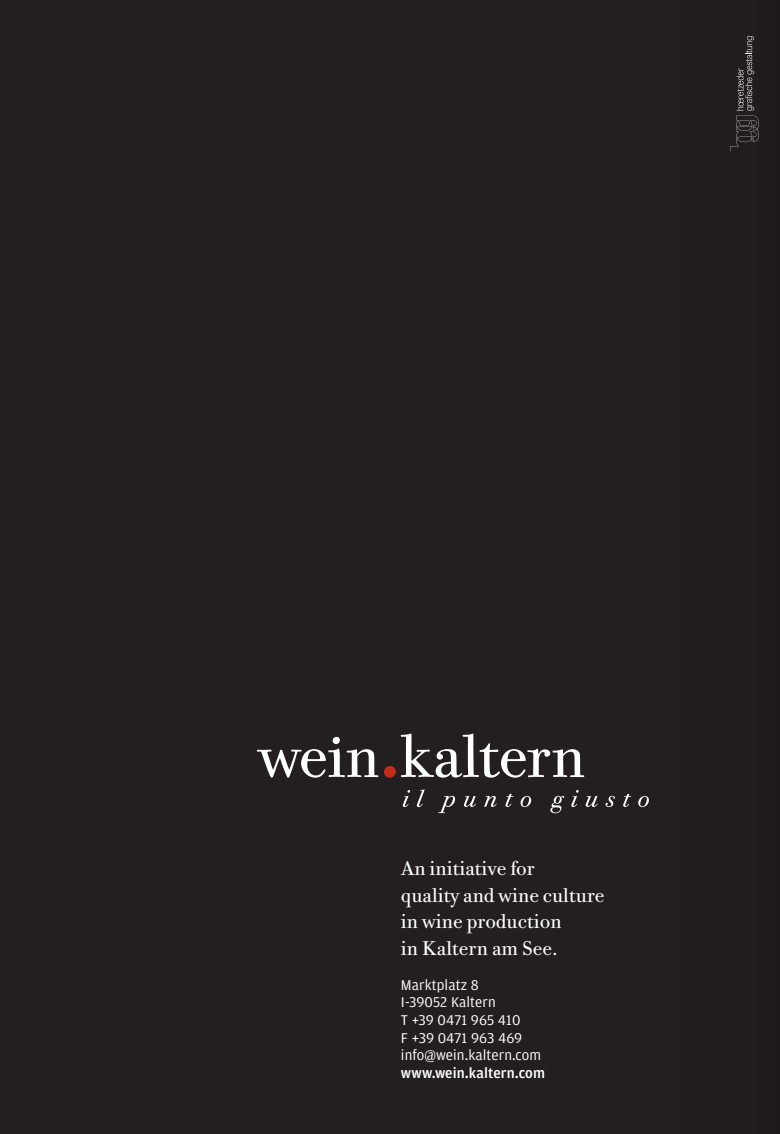
<style>
.page{position:relative;width:780px;height:1134px;background:#231f20}
.page>*{position:absolute;margin:0;border:0;box-sizing:border-box;transform-origin:0 0}
.t1{font:20px/26.5px "Bodoni Twelve ITC Std";color:#fff}
.t2{font:15px/17.5px "Amplitude";letter-spacing:.005em;color:#fff}
.t3{font:500 15px "Amplitude";letter-spacing:.005em;color:#fff}
</style>
<div class="page">
<div style="left:332px;top:737px;width:8px;height:7px;background:#fff;border-radius:50%"></div>
<svg style="left:257px;top:748px;width:121px;height:30px"></svg>
<div style="left:384px;top:766px;width:12px;height:12px;background:#c02d19;border-radius:50%"></div>
<svg style="left:401px;top:733px;width:183px;height:45px"></svg>
<svg style="left:403px;top:790px;width:7px;height:17px"></svg>
<svg style="left:417px;top:789px;width:7px;height:18px"></svg>
<svg style="left:438px;top:796px;width:17px;height:17px"></svg>
<svg style="left:464px;top:796px;width:12px;height:11px"></svg>
<svg style="left:484px;top:796px;width:12px;height:11px"></svg>
<svg style="left:505px;top:794px;width:8px;height:13px"></svg>
<svg style="left:520px;top:796px;width:11px;height:11px"></svg>
<svg style="left:550px;top:796px;width:14px;height:17px"></svg>
<svg style="left:571px;top:790px;width:7px;height:17px"></svg>
<svg style="left:585px;top:796px;width:12px;height:11px"></svg>
<svg style="left:605px;top:796px;width:10px;height:11px"></svg>
<svg style="left:623px;top:794px;width:8px;height:13px"></svg>
<h1 class="t1" style="left:401px;top:855px;width:205px">An initiative for<br>quality and wine culture in wine production<br>in Kaltern am See.</h1>
<p class="t2" style="left:401px;top:976px;width:142px">Marktplatz 8<br>I-39052 Kaltern<br>T +39 0471 965 410<br>F +39 0471 963 469 info@wein.kaltern.com</p>
<p class="t3" style="left:401px;top:1064px;width:145px">www.wein.kaltern.com</p>
</div>
